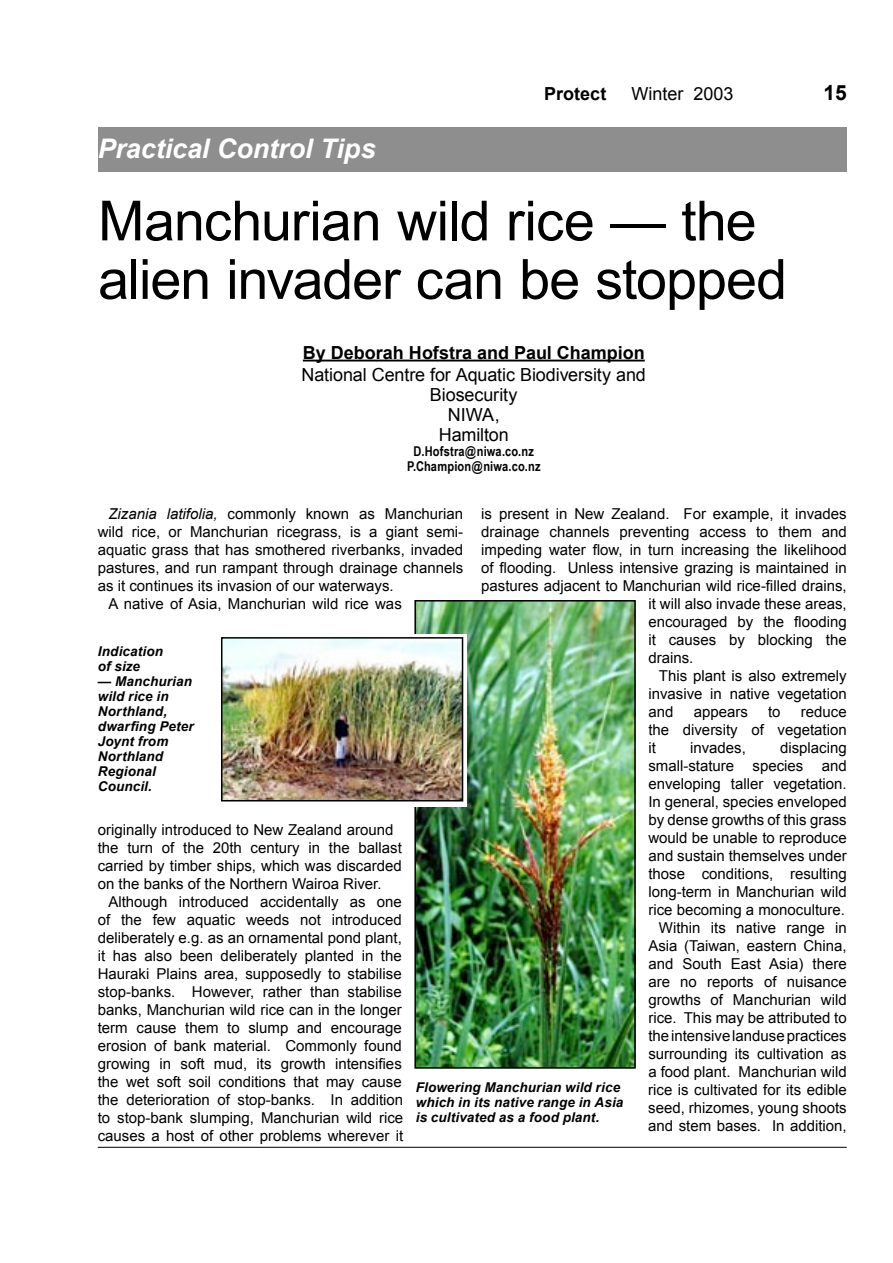
<style>
.page{position:relative;width:893px;height:1263px;background:#fff}
.page>*{position:absolute;margin:0;border:0;box-sizing:border-box;transform-origin:0 0}
.t1{font:55.5px/58.5px "Arial";letter-spacing:-.015em;color:#000}
.t2{font:italic 700 27px "Arial";letter-spacing:-.005em;color:#fff}
.t3{font:700 21px "Arial";color:#000}
.t4{font:18px/19.8px "Arial";letter-spacing:-.005em;color:#000;text-align:center}
.t5{font:700 18px "Arial";color:#000}
.t6{font:15px/18px "Arial";color:#000;text-align:justify}
.t7{font:italic 700 13.5px/15px "Arial";letter-spacing:.01em;color:#000}
.t8{font:700 13.5px/15px "Arial Narrow";letter-spacing:.01em;color:#000;text-align:center}
.s1{font-style:italic}
</style>
<div class="page">
<div style="left:98px;top:128px;width:748px;height:44px;background:#8e8e8e"></div>
<hr style="left:303px;top:360px;width:342px;height:1px;background:#000">
<img style="left:417px;top:603px;width:216px;height:463px">
<div style="left:414px;top:600px;width:222px;height:469px;border:2px solid #000"></div>
<svg style="left:409px;top:634px;width:58px;height:173px"></svg>
<img style="left:224px;top:640px;width:236px;height:158px">
<div style="left:221px;top:637px;width:242px;height:164px;border:2px solid #000"></div>
<hr style="left:98px;top:1147px;width:749px;height:1px;background:#000">
<h2 class="t2" style="left:98px;top:134px;width:279px">Practical Control Tips</h2>
<p class="t5" style="left:544px;top:84px;width:64px">Protect</p>
<p class="t4" style="left:631px;top:84px;width:104px">Winter 2003</p>
<h3 class="t3" style="left:823px;top:81px;width:25px">15</h3>
<h1 class="t1" style="left:98px;top:192px;width:690px">Manchurian wild rice — the alien invader can be stopped</h1>
<p class="t5" style="left:303px;top:342px;width:343px">By Deborah Hofstra and Paul Champion</p>
<p class="t4" style="left:301px;top:365px;width:346px">National Centre for Aquatic Biodiversity and<br>Biosecurity<br>NIWA,<br>Hamilton</p>
<p class="t8" style="left:407px;top:443px;width:135px">D.Hofstra@niwa.co.nz<br>P.Champion@niwa.co.nz</p>
<p class="t6" style="left:108px;top:504px;width:356px"><span class="s1">Zizania latifolia,</span> commonly known as Manchurian</p>
<p class="t6" style="left:98px;top:522px;width:367px">wild rice, or Manchurian ricegrass, is a giant semi-</p>
<p class="t6" style="left:98px;top:540px;width:367px">aquatic grass that has smothered riverbanks, invaded</p>
<p class="t6" style="left:98px;top:558px;width:367px">pastures, and run rampant through drainage channels</p>
<p class="t6" style="left:98px;top:576px;width:297px">as it continues its invasion of our waterways.</p>
<p class="t6" style="left:108px;top:594px;width:295px">A native of Asia, Manchurian wild rice was</p>
<p class="t6" style="left:481px;top:504px;width:367px">is present in New Zealand. For example, it invades</p>
<p class="t6" style="left:481px;top:522px;width:367px">drainage channels preventing access to them and</p>
<p class="t6" style="left:481px;top:540px;width:367px">impeding water flow, in turn increasing the likelihood</p>
<p class="t6" style="left:481px;top:558px;width:367px">of flooding. Unless intensive grazing is maintained in</p>
<p class="t6" style="left:481px;top:576px;width:367px">pastures adjacent to Manchurian wild rice-filled drains,</p>
<p class="t6" style="left:648px;top:594px;width:200px">it will also invade these areas,</p>
<p class="t6" style="left:648px;top:612px;width:200px">encouraged by the flooding</p>
<p class="t6" style="left:648px;top:630px;width:200px">it causes by blocking the</p>
<p class="t6" style="left:648px;top:648px;width:47px">drains.</p>
<p class="t6" style="left:659px;top:666px;width:189px">This plant is also extremely</p>
<p class="t6" style="left:648px;top:684px;width:200px">invasive in native vegetation</p>
<p class="t6" style="left:648px;top:702px;width:27px">and</p>
<p class="t6" style="left:694px;top:702px;width:56px">appears</p>
<p class="t6" style="left:768px;top:702px;width:14px">to</p>
<p class="t7" style="left:98px;top:643px;width:67px">Indication of size</p>
<p class="t7" style="left:98px;top:673px;width:98px">— Manchurian wild rice in<br>Northland, dwarfing Peter<br>Joynt from<br>Northland<br>Regional<br>Council.</p>
<p class="t6" style="left:648px;top:702px;width:200px;text-indent:153px">reduce the diversity of vegetation it</p>
<p class="t6" style="left:648px;top:738px;width:200px;text-align:right">displacing<br>small-stature species and enveloping taller vegetation.<br>In general, species enveloped by dense growths of this grass would be unable to reproduce and sustain themselves under those conditions, resulting long-term in Manchurian wild rice becoming a monoculture.<br>Within its native range in<br>Asia (Taiwan, eastern China, and South East Asia) there are no reports of nuisance growths of Manchurian wild rice. This may be attributed to the intensive landuse practices surrounding its cultivation as a food plant. Manchurian wild rice is cultivated for its edible seed, rhizomes, young shoots and stem bases. In addition,</p>
<p class="t6" style="left:690px;top:738px;width:57px">invades,</p>
<p class="t6" style="left:98px;top:821px;width:306px;text-align:left">originally introduced to New Zealand around the turn of the 20th century in the ballast carried by timber ships, which was discarded on the banks of the Northern Wairoa River.</p>
<p class="t6" style="left:98px;top:893px;width:307px;text-indent:11px">Although introduced accidentally as one of the few aquatic weeds not introduced deliberately e.g. as an ornamental pond plant, it has also been deliberately planted in the Hauraki Plains area, supposedly to stabilise stop-banks. However, rather than stabilise banks, Manchurian wild rice can in the longer term cause them to slump and encourage erosion of bank material. Commonly found growing in soft mud, its growth intensifies the wet soft soil conditions that may cause the deterioration of stop-banks. In addition to stop-bank slumping, Manchurian wild rice causes a host of other problems wherever it</p>
<p class="t7" style="left:416px;top:1080px;width:209px">Flowering Manchurian wild rice which in its native range in Asia is cultivated as a food plant.</p>
</div>
